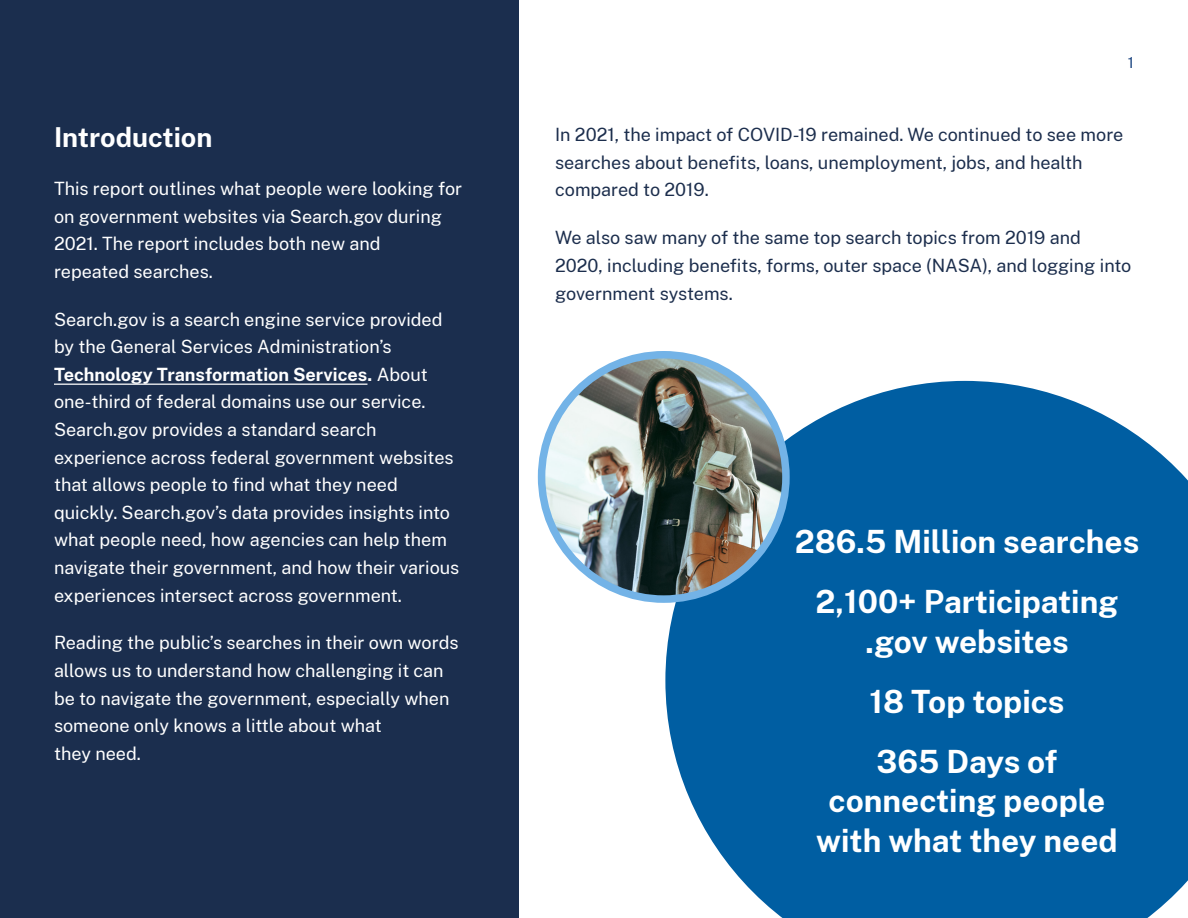
<style>
.page{position:relative;width:1188px;height:918px;background:#fff}
.page>*{position:absolute;margin:0;border:0;box-sizing:border-box;transform-origin:0 0}
.t1{font:700 31.5px/39.6px "Public Sans";color:#fff;text-align:center}
.t2{font:700 27px "Public Sans";color:#fff}
.p1{font:18px/27.6px "Public Sans";color:#fff}
.p1-2{font:18px/27.6px "Public Sans";color:#1c2e4d}
.t3{font:15px "Public Sans";color:#1a4480}
.s1{font-weight:700}
</style>
<div class="page">
<svg style="left:665px;top:381px;width:523px;height:537px;background:#136aa9"></svg>
<div style="left:0;top:0;width:518px;height:918px;background:#1b2e4e"></div>
<hr style="left:54px;top:384px;width:313px;height:1px;background:#fff">
<img style="left:542px;top:357px;width:244px;height:242px">
<div style="left:538px;top:351px;width:252px;height:252px;border:8px solid #73b3e7;border-radius:50%"></div>
<h2 class="t2" style="left:54px;top:117px;width:160px">Introduction</h2>
<p class="p1" style="left:54px;top:173px;width:410px">This report outlines what people were looking for on government websites via Search.gov during 2021. The report includes both new and<br>repeated searches.</p>
<p class="p1" style="left:54px;top:304px;width:407px">Search.gov is a search engine service provided by the General Services Administration’s <span class="s1">Technology Transformation Services.</span> About one-third of federal domains use our service.<br>Search.gov provides a standard search experience across federal government websites that allows people to find what they need quickly. Search.gov’s data provides insights into what people need, how agencies can help them navigate their government, and how their various experiences intersect across government.</p>
<p class="p1" style="left:54px;top:628px;width:406px">Reading the public’s searches in their own words allows us to understand how challenging it can be to navigate the government, especially when someone only knows a little about what<br>they need.</p>
<p class="t3" style="left:1128px;top:52px;width:8px">1</p>
<p class="p1-2" style="left:555px;top:120px;width:570px">In 2021, the impact of COVID-19 remained. We continued to see more searches about benefits, loans, unemployment, jobs, and health compared to 2019.</p>
<p class="p1-2" style="left:555px;top:223px;width:578px">We also saw many of the same top search topics from 2019 and<br>2020, including benefits, forms, outer space (NASA), and logging into government systems.</p>
<p class="t1" style="left:795px;top:520px;width:346px">286.5 Million searches</p>
<p class="t1" style="left:816px;top:580px;width:304px">2,100+ Participating .gov websites</p>
<p class="t1" style="left:870px;top:679px;width:197px">18 Top topics</p>
<p class="t1" style="left:816px;top:739px;width:303px">365 Days of connecting people with what they need</p>
</div>
